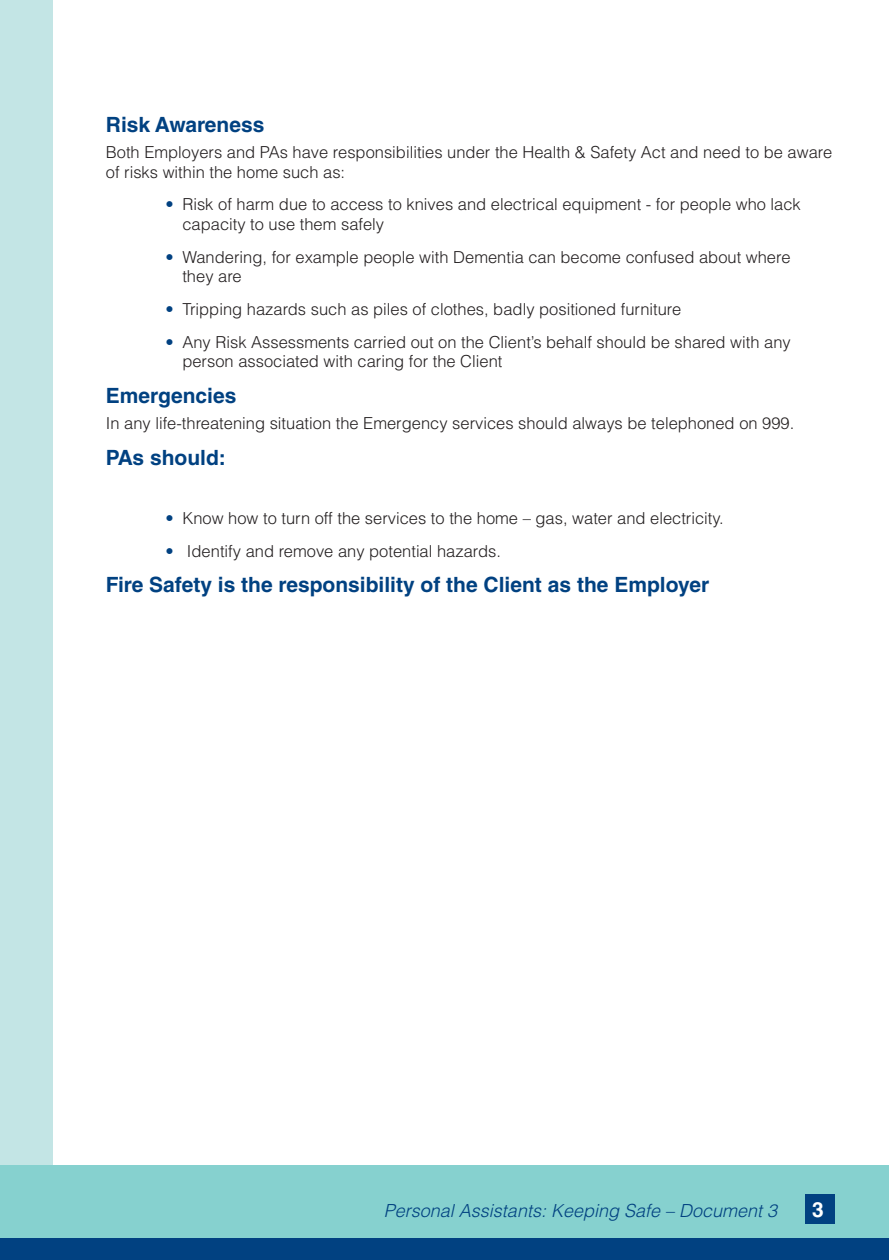
<style>
.page{position:relative;width:889px;height:1260px;background:#fff}
.page>*{position:absolute;margin:0;border:0;box-sizing:border-box;transform-origin:0 0}
.t1{font:700 21px "Helvetica LT Std";color:#014181}
.t2{font:700 21px "Helvetica LT Std";color:#fff}
.t3{font:italic 300 18px "Helvetica LT Std";color:#014181}
.t4{font:300 16.5px/19.8px "Helvetica LT Std";color:#231f20}
.s1{color:#014181}
</style>
<div class="page">
<div style="left:0;top:0;width:52px;height:1259px;background:#c3e5e5"></div>
<div style="left:0;top:1165px;width:889px;height:76px;background:#86d1cf"></div>
<div style="left:0;top:1238px;width:889px;height:21px;background:#014181"></div>
<div style="left:805px;top:1194px;width:30px;height:29px;background:#014181"></div>
<p class="t1" style="left:106px;top:117px;width:160px">Risk Awareness</p>
<p class="t4" style="left:106px;top:144px;width:728px">Both Employers and PAs have responsibilities under the Health &amp; Safety Act and need to be aware of risks within the home such as:</p>
<p class="t4" style="left:182px;top:196px;width:620px;text-indent:-17px"><span class="s1">•</span> Risk of harm due to access to knives and electrical equipment - for people who lack capacity to use them safely</p>
<p class="t4" style="left:182px;top:248px;width:609px;text-indent:-17px"><span class="s1">•</span> Wandering, for example people with Dementia can become confused about where they are</p>
<p class="t4" style="left:165px;top:301px;width:517px"><span class="s1">•</span> Tripping hazards such as piles of clothes, badly positioned furniture</p>
<p class="t4" style="left:182px;top:333px;width:610px;text-indent:-17px"><span class="s1">•</span> Any Risk Assessments carried out on the Client’s behalf should be shared with any person associated with caring for the Client</p>
<p class="t1" style="left:106px;top:388px;width:132px">Emergencies</p>
<p class="t4" style="left:106px;top:415px;width:690px">In any life-threatening situation the Emergency services should always be telephoned on 999.</p>
<p class="t1" style="left:106px;top:450px;width:121px">PAs should:</p>
<p class="t4" style="left:165px;top:510px;width:560px"><span class="s1">•</span> Know how to turn off the services to the home – gas, water and electricity.</p>
<p class="t4" style="left:165px;top:542px;width:337px"><span class="s1">•</span> Identify and remove any potential hazards.</p>
<p class="t1" style="left:106px;top:577px;width:605px">Fire Safety is the responsibility of the Client as the Employer</p>
<p class="t3" style="left:384px;top:1199px;width:395px">Personal Assistants: Keeping Safe – Document 3</p>
<p class="t2" style="left:812px;top:1201px;width:13px">3</p>
</div>
